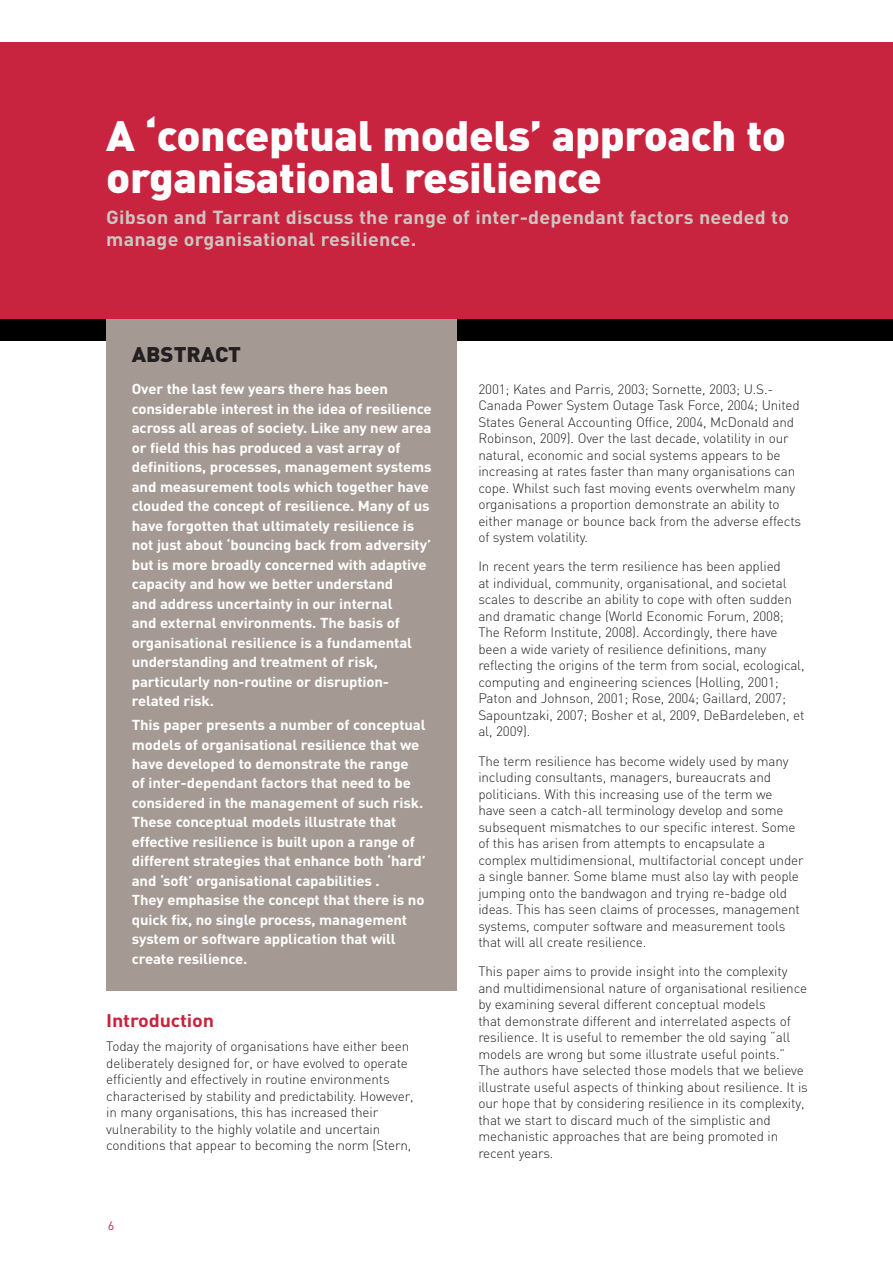
<style>
.page{position:relative;width:893px;height:1263px;background:#fff}
.page>*{position:absolute;margin:0;border:0;box-sizing:border-box;transform-origin:0 0}
.t1{font:900 42px/42px "DIN";letter-spacing:-.01em;color:#fff;scale:1.05 1}
.t2{font:900 21px "DIN";color:#231f20;scale:1.05 1}
.t3{font:700 18.75px/22.5px "DIN";letter-spacing:.01em;color:#cdc5c1;scale:1.05 1}
.t4{font:700 18px "DIN";letter-spacing:-.01em;color:#c8233f;scale:1.1 1}
.t5{font:700 14.25px/19.5px "DIN";letter-spacing:-.01em;color:#fff;scale:1.05 1}
.t6{font:300 13.5px/16.5px "DIN";letter-spacing:-.01em;color:#231f20}
.t7{font:12px "DIN";color:#c8233f;scale:1.05 1}
</style>
<div class="page">
<div style="left:0;top:43px;width:893px;height:276px;background:#c8233f"></div>
<div style="left:0;top:319px;width:893px;height:21px;background:#000"></div>
<div style="left:106px;top:319px;width:351px;height:672px;background:#a59a93"></div>
<h1 class="t1" style="left:106px;top:112px;width:649px">A ‘conceptual models’ approach to organisational resilience</h1>
<h3 class="t3" style="left:106px;top:205px;width:652px">Gibson and Tarrant discuss the range of inter-dependant factors needed to manage organisational resilience.</h3>
<h2 class="t2" style="left:132px;top:340px;width:106px">Abstract</h2>
<p class="t5" style="left:132px;top:379px;width:287px">Over the last few years there has been considerable interest in the idea of resilience across all areas of society. Like any new area or field this has produced a vast array of definitions, processes, management systems and measurement tools which together have clouded the concept of resilience. Many of us have forgotten that ultimately resilience is not just about ‘bouncing back from adversity’ but is more broadly concerned with adaptive capacity and how we better understand<br>and address uncertainty in our internal<br>and external environments. The basis of organisational resilience is a fundamental understanding and treatment of risk, particularly non-routine or disruption&shy;related risk.</p>
<p class="t5" style="left:132px;top:714px;width:282px">This paper presents a number of conceptual models of organisational resilience that we have developed to demonstrate the range<br>of inter-dependant factors that need to be considered in the management of such risk.<br>These conceptual models illustrate that effective resilience is built upon a range of different strategies that enhance both ‘hard’ and ‘soft’ organisational capabilities .<br>They emphasise the concept that there is no quick fix, no single process, management system or software application that will create resilience.</p>
<h3 class="t4" style="left:106px;top:1009px;width:99px">Introduction</h3>
<p class="t6" style="left:106px;top:1038px;width:309px">Today the majority of organisations have either been deliberately designed for, or have evolved to operate efficiently and effectively in routine environments characterised by stability and predictability. However, in many organisations, this has increased their vulnerability to the highly volatile and uncertain conditions that appear to becoming the norm (Stern,</p>
<p class="t7" style="left:108px;top:1218px;width:8px">6</p>
<p class="t6" style="left:478px;top:380px;width:324px">2001; Kates and Parris, 2003; Sornette, 2003; U.S.- Canada Power System Outage Task Force, 2004; United States General Accounting Office, 2004, McDonald and Robinson, 2009). Over the last decade, volatility in our natural, economic and social systems appears to be increasing at rates faster than many organisations can cope. Whilst such fast moving events overwhelm many organisations a proportion demonstrate an ability to either manage or bounce back from the adverse effects of system volatility.</p>
<p class="t6" style="left:478px;top:558px;width:328px">In recent years the term resilience has been applied<br>at individual, community, organisational, and societal scales to describe an ability to cope with often sudden and dramatic change (World Economic Forum, 2008; The Reform Institute, 2008). Accordingly, there have been a wide variety of resilience definitions, many reflecting the origins of the term from social, ecological, computing and engineering sciences (Holling, 2001; Paton and Johnson, 2001; Rose, 2004; Gaillard, 2007; Sapountzaki, 2007; Bosher et al, 2009, DeBardeleben, et al, 2009).</p>
<p class="t6" style="left:478px;top:752px;width:327px">The term resilience has become widely used by many including consultants, managers, bureaucrats and politicians. With this increasing use of the term we<br>have seen a catch-all terminology develop and some subsequent mismatches to our specific interest. Some of this has arisen from attempts to encapsulate a complex multidimensional, multifactorial concept under a single banner. Some blame must also lay with people jumping onto the bandwagon and trying re-badge old ideas. This has seen claims of processes, management systems, computer software and measurement tools that will all create resilience.</p>
<p class="t6" style="left:478px;top:963px;width:331px">This paper aims to provide insight into the complexity and multidimensional nature of organisational resilience by examining several different conceptual models<br>that demonstrate different and interrelated aspects of resilience. It is useful to remember the old saying “all models are wrong but some illustrate useful points.” The authors have selected those models that we believe illustrate useful aspects of thinking about resilience. It is our hope that by considering resilience in its complexity, that we start to discard much of the simplistic and mechanistic approaches that are being promoted in recent years.</p>
</div>
